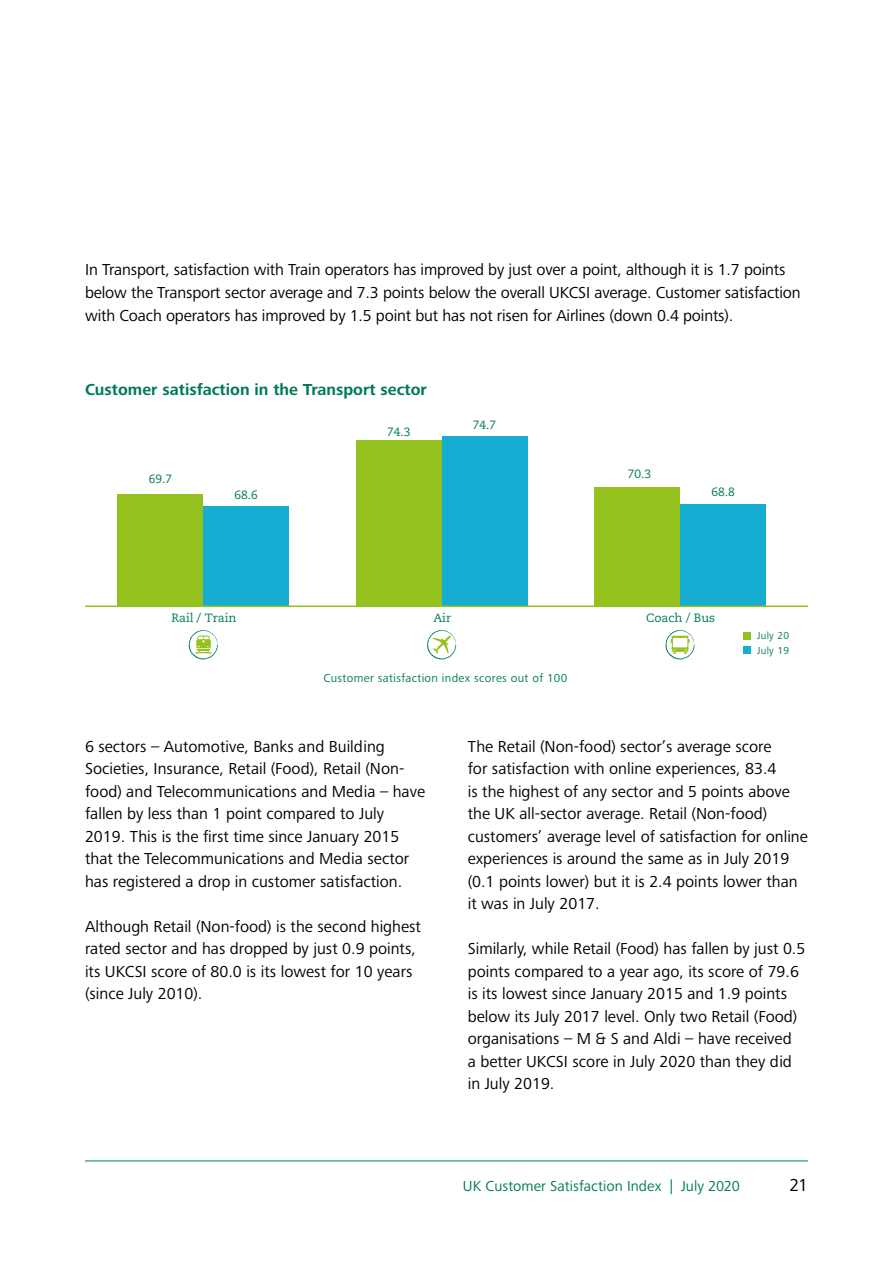
<style>
.page{position:relative;width:893px;height:1263px;background:#fff}
.page>*{position:absolute;margin:0;border:0;box-sizing:border-box;transform-origin:0 0}
.t1{font:18px "Frutiger Next Pro";color:#000}
.t2{font:16.5px/22.5px "Frutiger Next Pro";color:#000}
.t3{font:700 16.5px "Frutiger Next Pro";color:#00795d}
.t4{font:15px "Frutiger Next Pro";letter-spacing:.005em;color:#00795d}
.t5{font:12px "Caecilia LT Std";color:#00795d}
.t6{font:12px "Frutiger Next Pro";letter-spacing:.03em;color:#00795d}
.t7{font:10.5px "Frutiger Next Pro";letter-spacing:.03em;color:#00795d}
</style>
<div class="page">
<hr style="left:85px;top:1160px;width:723px;height:1px;background:#00795d">
<div style="left:203px;top:507px;width:86px;height:99px;background:#15add1"></div>
<div style="left:118px;top:494px;width:85px;height:112px;background:#95c11f"></div>
<div style="left:442px;top:436px;width:85px;height:170px;background:#15add1"></div>
<div style="left:356px;top:441px;width:86px;height:165px;background:#95c11f"></div>
<div style="left:680px;top:504px;width:86px;height:102px;background:#15add1"></div>
<div style="left:594px;top:487px;width:86px;height:119px;background:#95c11f"></div>
<hr style="left:85px;top:605px;width:723px;height:2px;background:#95c11f">
<div style="left:744px;top:646px;width:7px;height:8px;background:#15add1"></div>
<div style="left:744px;top:632px;width:7px;height:7px;background:#95c11f"></div>
<svg style="left:189px;top:630px;width:29px;height:29px"></svg>
<svg style="left:665px;top:630px;width:30px;height:29px"></svg>
<svg style="left:427px;top:630px;width:30px;height:29px"></svg>
<p class="t2" style="left:85px;top:259px;width:717px">In Transport, satisfaction with Train operators has improved by just over a point, although it is 1.7 points below the Transport sector average and 7.3 points below the overall UKCSI average. Customer satisfaction with Coach operators has improved by 1.5 point but has not risen for Airlines (down 0.4 points).</p>
<p class="t3" style="left:85px;top:380px;width:343px">Customer satisfaction in the Transport sector</p>
<p class="t5" style="left:149px;top:472px;width:25px">69.7</p>
<p class="t5" style="left:235px;top:488px;width:25px">68.6</p>
<p class="t5" style="left:387px;top:425px;width:25px">74.3</p>
<p class="t5" style="left:473px;top:418px;width:25px">74.7</p>
<p class="t5" style="left:628px;top:466px;width:25px">70.3</p>
<p class="t5" style="left:711px;top:485px;width:25px">68.8</p>
<p class="t5" style="left:171px;top:611px;width:67px">Rail / Train</p>
<p class="t5" style="left:433px;top:610px;width:19px">Air</p>
<p class="t5" style="left:646px;top:610px;width:70px">Coach / Bus</p>
<p class="t6" style="left:323px;top:671px;width:245px">Customer satisfaction index scores out of 100</p>
<p class="t7" style="left:757px;top:630px;width:33px">July 20</p>
<p class="t7" style="left:757px;top:644px;width:33px">July 19</p>
<p class="t2" style="left:85px;top:735px;width:342px">6 sectors – Automotive, Banks and Building Societies, Insurance, Retail (Food), Retail (Non&shy;food) and Telecommunications and Media – have fallen by less than 1 point compared to July 2019. This is the first time since January 2015 that the Telecommunications and Media sector has registered a drop in customer satisfaction.</p>
<p class="t2" style="left:85px;top:915px;width:337px">Although Retail (Non-food) is the second highest rated sector and has dropped by just 0.9 points, its UKCSI score of 80.0 is its lowest for 10 years (since July 2010).</p>
<p class="t2" style="left:468px;top:735px;width:342px">The Retail (Non-food) sector’s average score<br>for satisfaction with online experiences, 83.4<br>is the highest of any sector and 5 points above the UK all-sector average. Retail (Non-food) customers’ average level of satisfaction for online experiences is around the same as in July 2019 (0.1 points lower) but it is 2.4 points lower than it was in July 2017.</p>
<p class="t2" style="left:468px;top:938px;width:339px">Similarly, while Retail (Food) has fallen by just 0.5 points compared to a year ago, its score of 79.6 is its lowest since January 2015 and 1.9 points below its July 2017 level. Only two Retail (Food) organisations – M &amp; S and Aldi – have received<br>a better UKCSI score in July 2020 than they did in July 2019.</p>
<p class="t4" style="left:463px;top:1177px;width:278px">UK Customer Satisfaction Index | July 2020</p>
<p class="t1" style="left:789px;top:1175px;width:20px">21</p>
</div>
